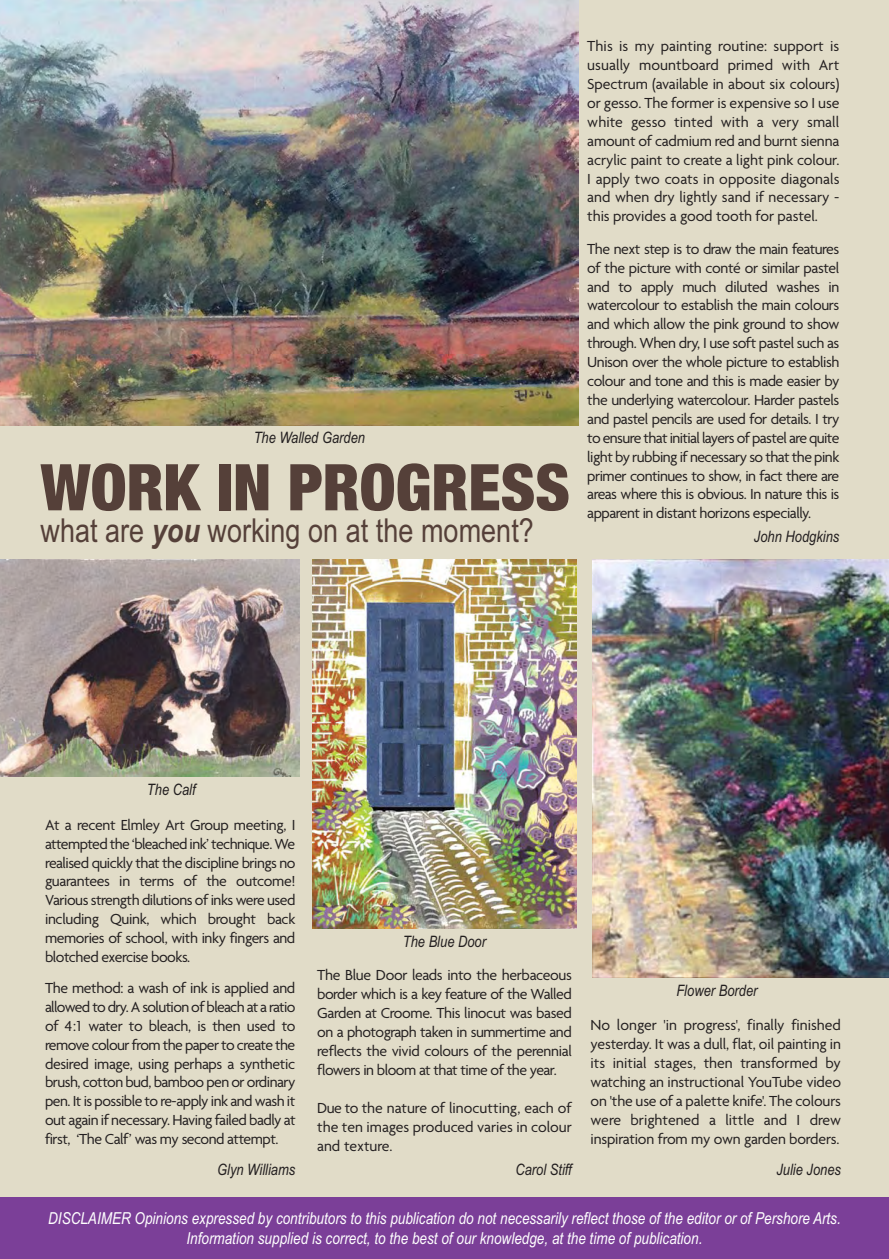
<style>
.page{position:relative;width:889px;height:1259px;background:#fff}
.page>*{position:absolute;margin:0;border:0;box-sizing:border-box;transform-origin:0 0}
.t1{font:900 condensed 64.5px "Helvetica Neue";color:#554039}
.t2{font:33px "Arial Narrow";color:#554039}
.t3{font:italic 16.5px/19.8px "Arial Narrow";color:#fff;text-align:center}
.t4{font:15.75px/18.9px "Agenda";letter-spacing:-.025em;color:#231f20;text-align:justify}
.t5{font:italic 15.75px "Arial Narrow";color:#231f20}
.s1{font-weight:700;font-style:italic}
</style>
<div class="page">
<div style="left:0;top:0;width:889px;height:1203px;background:#e1dcc8"></div>
<img style="left:313px;top:559px;width:263px;height:370px">
<img style="left:0;top:0;width:578px;height:425px">
<img style="left:0;top:559px;width:300px;height:217px">
<img style="left:592px;top:559px;width:297px;height:419px">
<div style="left:0;top:1197px;width:889px;height:62px;background:#7b3f98"></div>
<p class="t5" style="left:254px;top:432px;width:113px">The Walled Garden</p>
<h1 class="t1" style="left:40px;top:450px;width:531px">WORK IN PROGRESS</h1>
<h2 class="t2" style="left:40px;top:511px;width:495px">what are <span class="s1">you</span> working on at the moment?</h2>
<p class="t4" style="left:587px;top:38px;width:254px">This is my painting routine: support is usually mountboard primed with Art Spectrum (available in about six colours) or gesso. The former is expensive so I use white gesso tinted with a very small amount of cadmium red and burnt sienna acrylic paint to create a light pink colour.<br>I apply two coats in opposite diagonals and when dry lightly sand if necessary - this provides a good tooth for pastel.</p>
<p class="t4" style="left:587px;top:240px;width:254px">The next step is to draw the main features of the picture with conté or similar pastel and to apply much diluted washes in watercolour to establish the main colours and which allow the pink ground to show through. When dry, I use soft pastel such as Unison over the whole picture to establish colour and tone and this is made easier by the underlying watercolour. Harder pastels and pastel pencils are used for details. I try to ensure that initial layers of pastel are quite light by rubbing if necessary so that the pink primer continues to show, in fact there are areas where this is obvious. In nature this is apparent in distant horizons especially.</p>
<p class="t5" style="left:754px;top:531px;width:87px">John Hodgkins</p>
<p class="t5" style="left:147px;top:784px;width:50px">The Calf</p>
<p class="t4" style="left:45px;top:816px;width:252px">At a recent Elmley Art Group meeting, I attempted the ‘bleached ink’ technique. We realised quickly that the discipline brings no guarantees in terms of the outcome!<br>Various strength dilutions of inks were used including Quink, which brought back memories of school, with inky fingers and blotched exercise books.</p>
<p class="t4" style="left:45px;top:980px;width:252px">The method: a wash of ink is applied and allowed to dry. A solution of bleach at a ratio of 4:1 water to bleach, is then used to remove colour from the paper to create the desired image, using perhaps a synthetic brush, cotton bud, bamboo pen or ordinary pen. It is possible to re-apply ink and wash it out again if necessary. Having failed badly at first, ‘The Calf’ was my second attempt.</p>
<p class="t5" style="left:217px;top:1164px;width:80px">Glyn Williams</p>
<p class="t5" style="left:403px;top:935px;width:85px">The Blue Door</p>
<p class="t4" style="left:317px;top:967px;width:256px">The Blue Door leads into the herbaceous border which is a key feature of the Walled Garden at Croome. This linocut was based on a photograph taken in summertime and reflects the vivid colours of the perennial flowers in bloom at that time of the year.</p>
<p class="t4" style="left:317px;top:1099px;width:256px">Due to the nature of linocutting, each of the ten images produced varies in colour and texture.</p>
<p class="t5" style="left:515px;top:1163px;width:58px">Carol Stiff</p>
<p class="t5" style="left:676px;top:985px;width:83px">Flower Border</p>
<p class="t4" style="left:591px;top:1017px;width:252px">No longer 'in progress', finally finished yesterday. It was a dull, flat, oil painting in its initial stages, then transformed by watching an instructional YouTube video on 'the use of a palette knife'. The colours were brightened a little and I drew inspiration from my own garden borders.</p>
<p class="t5" style="left:776px;top:1163px;width:66px">Julie Jones</p>
<p class="t3" style="left:48px;top:1210px;width:794px">DISCLAIMER Opinions expressed by contributors to this publication do not necessarily reflect those of the editor or of Pershore Arts.<br>Information supplied is correct, to the best of our knowledge, at the time of publication.</p>
</div>
